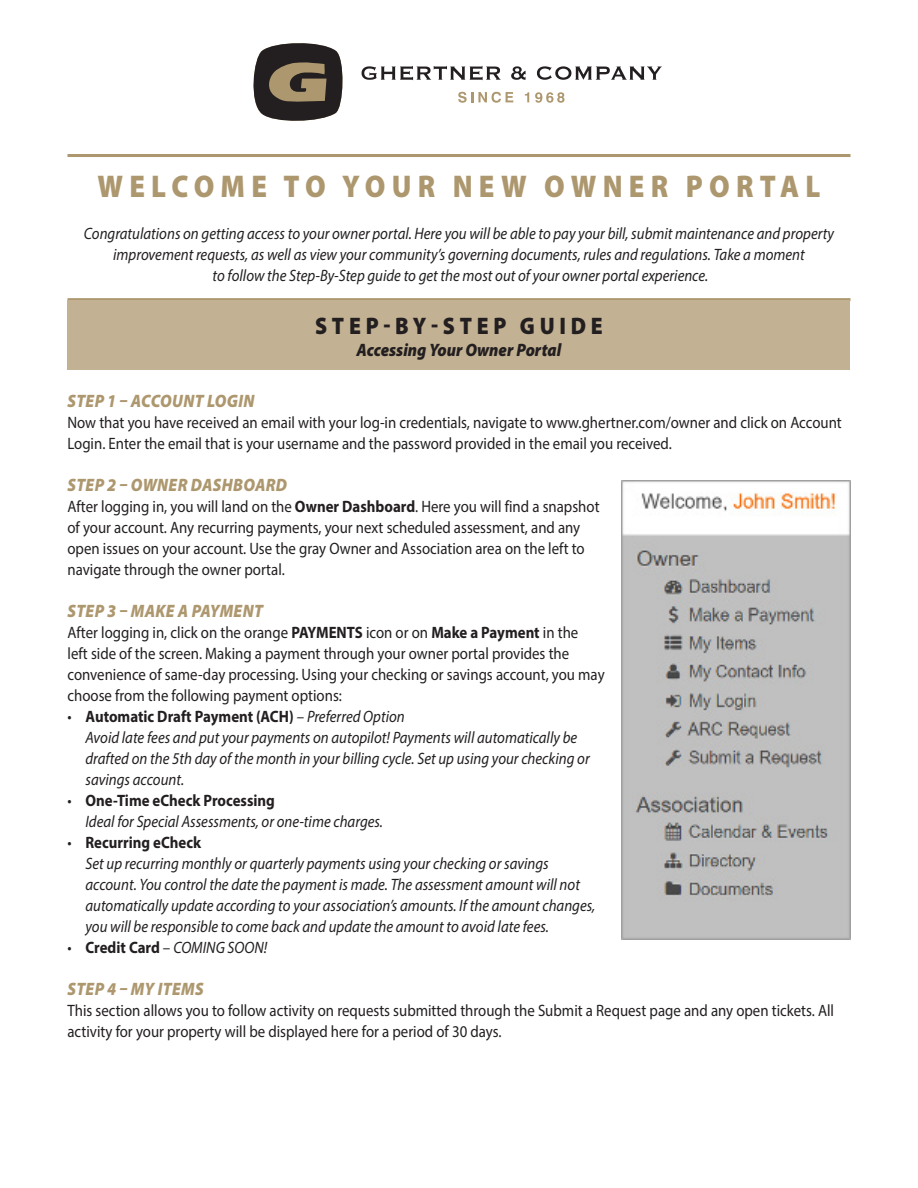
<style>
.page{position:relative;width:918px;height:1188px;background:#fff}
.page>*{position:absolute;margin:0;border:0;box-sizing:border-box;transform-origin:0 0}
.Heading_1{font:900 31.5px "Myriad Pro";letter-spacing:.22em;color:#ad976e;scale:.9 1}
.Heading_1-2{font:900 24px "Myriad Pro";letter-spacing:.22em;color:#231f20;scale:.9 1}
.Heading_2{font:italic 900 18px "Myriad Pro";letter-spacing:.02em;color:#ad976e;scale:.9 1}
.Heading_2-2{font:italic 900 18px "Myriad Pro";color:#231f20;scale:.9 1}
.Body_Text{font:16.5px/21px "Myriad Pro";color:#231f20;scale:.9 1}
.Body_Text-2{font:italic 16.5px/21px "Myriad Pro";color:#231f20;scale:.9 1}
.Body_Text-3{font:700 16.5px "Myriad Pro";color:#231f20;scale:.9 1}
.s1{font-weight:700}
.s2{font-weight:400}
.s3{font-weight:400;font-style:italic}
.s4{font-style:normal}
.s5{font-weight:700;font-style:normal}
</style>
<div class="page">
<svg style="left:458px;top:92px;width:55px;height:11px"></svg>
<svg style="left:525px;top:92px;width:4px;height:10px"></svg>
<svg style="left:535px;top:92px;width:29px;height:11px"></svg>
<svg style="left:254px;top:43px;width:89px;height:78px;background:#5c554b"></svg>
<svg style="left:362px;top:66px;width:139px;height:14px"></svg>
<svg style="left:511px;top:66px;width:15px;height:14px"></svg>
<svg style="left:537px;top:66px;width:125px;height:14px"></svg>
<hr style="left:68px;top:154px;width:782px;height:3px;background:#ad976e">
<hr style="left:68px;top:298px;width:782px;height:3px;background:#ad976e">
<div style="left:68px;top:300px;width:782px;height:69px;background:#c2b192"></div>
<img style="left:621px;top:481px;width:229px;height:459px">
<p class="Heading_1" style="left:97px;top:169px;width:805px">WELCOME TO YOUR NEW OWNER PORTAL</p>
<p class="Body_Text-2" style="left:84px;top:223px;width:835px;text-align:center">Congratulations on getting access to your owner portal. Here you will be able to pay your bill, submit maintenance and property improvement requests, as well as view your community’s governing documents, rules and regulations. Take a moment</p>
<p class="Body_Text-2" style="left:213px;top:265px;width:552px">to follow the Step-By-Step guide to get the most out of your owner portal experience.</p>
<p class="Heading_1-2" style="left:315px;top:313px;width:321px">STEP-BY-STEP GUIDE</p>
<p class="Heading_2-2" style="left:357px;top:340px;width:229px">Accessing Your Owner Portal</p>
<p class="Heading_2" style="left:68px;top:390px;width:209px">STEP 1 – ACCOUNT LOGIN</p>
<p class="Body_Text" style="left:68px;top:411px;width:862px">Now that you have received an email with your log-in credentials, navigate to www.ghertner.com/owner and click on Account<br>Login. Enter the email that is your username and the password provided in the email you received.</p>
<p class="Heading_2" style="left:68px;top:474px;width:246px">STEP 2 – OWNER DASHBOARD</p>
<p class="Body_Text" style="left:68px;top:495px;width:593px">After logging in, you will land on the <span class="s1">Owner Dashboard</span>. Here you will find a snapshot of your account. Any recurring payments, your next scheduled assessment, and any open issues on your account. Use the gray Owner and Association area on the left to navigate through the owner portal.</p>
<p class="Heading_2" style="left:68px;top:600px;width:219px">STEP 3 – MAKE A PAYMENT</p>
<p class="Body_Text" style="left:68px;top:621px;width:598px">After logging in, click on the orange <span class="s1">PAYMENTS</span> icon or on <span class="s1">Make a Payment</span> in the<br>left side of the screen. Making a payment through your owner portal provides the convenience of same-day processing. Using your checking or savings account, you may choose from the following payment options:</p>
<p class="Body_Text-3" style="left:68px;top:705px;width:376px"><span class="s2">•</span> Automatic Draft Payment (ACH) <span class="s2">–</span> <span class="s3">Preferred Option</span></p>
<p class="Body_Text-2" style="left:85px;top:726px;width:562px">Avoid late fees and put your payments on autopilot! Payments will automatically be drafted on the 5th day of the month in your billing cycle. Set up using your checking or savings account.</p>
<p class="Body_Text-3" style="left:68px;top:789px;width:232px"><span class="s2">•</span> One-Time eCheck Processing</p>
<p class="Body_Text-2" style="left:85px;top:810px;width:332px">Ideal for Special Assessments, or one-time charges.</p>
<p class="Body_Text-3" style="left:68px;top:831px;width:150px"><span class="s2">•</span> Recurring eCheck</p>
<p class="Body_Text-2" style="left:86px;top:852px;width:568px">Set up recurring monthly or quarterly payments using your checking or savings account. You control the date the payment is made. The assessment amount will not automatically update according to your association’s amounts. If the amount changes, you will be responsible to come back and update the amount to avoid late fees.</p>
<p class="Body_Text-2" style="left:68px;top:936px;width:223px"><span class="s4">•</span> <span class="s5">Credit Card</span> <span class="s4">–</span> COMING SOON!</p>
<p class="Heading_2" style="left:68px;top:978px;width:153px">STEP 4 – MY ITEMS</p>
<p class="Body_Text" style="left:68px;top:999px;width:853px">This section allows you to follow activity on requests submitted through the Submit a Request page and any open tickets. All activity for your property will be displayed here for a period of 30 days.</p>
</div>
